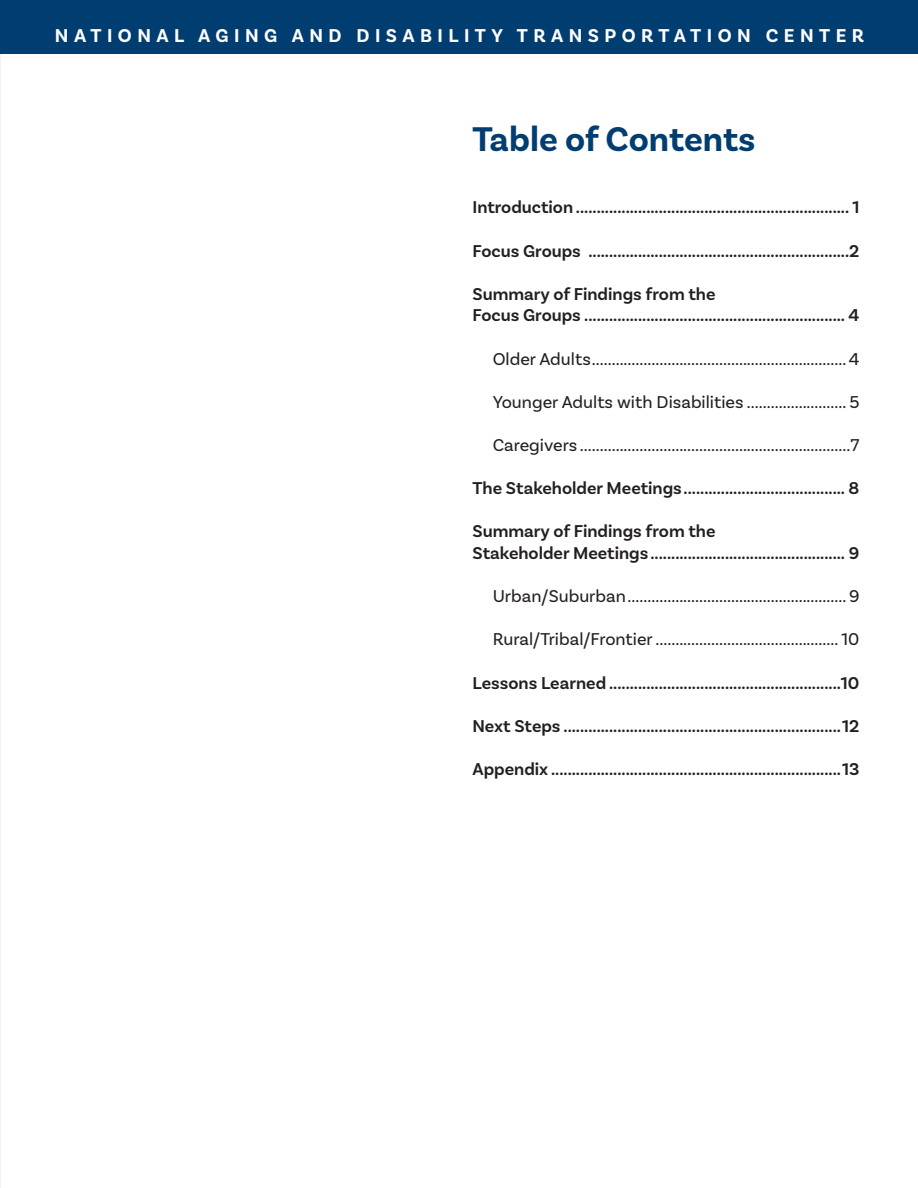
<style>
.page{position:relative;width:918px;height:1188px;background:#fff}
.page>*{position:absolute;margin:0;border:0;box-sizing:border-box;transform-origin:0 0}
.t1{font:700 36px "Basic Sans";color:#003d71}
.t2{font:700 19.5px "Basic Sans";letter-spacing:.28em;color:#fff}
.t3{font:600 18px/21.6px "Basic Sans";color:#231f20}
.t4{font:18px "Basic Sans";color:#231f20}
</style>
<div class="page">
<div style="left:1px;top:0;width:917px;height:54px;background:#003d71"></div>
<hr style="left:0;top:0;width:1px;height:54px;background:#003d71">
<hr style="left:0;top:54px;width:1px;height:1134px;background:#f1f6ea">
<p class="t2" style="left:55px;top:24px;width:811px">NATIONAL AGING AND DISABILITY TRANSPORTATION CENTER</p>
<p class="t1" style="left:472px;top:117px;width:285px">Table of Contents</p>
<p class="t3" style="left:472px;top:197px;width:389px">Introduction .................................................................. 1</p>
<p class="t3" style="left:472px;top:240px;width:389px">Focus Groups ...............................................................2</p>
<p class="t3" style="left:472px;top:283px;width:389px">Summary of Findings from the<br>Focus Groups ............................................................... 4</p>
<p class="t4" style="left:493px;top:348px;width:368px">Older Adults................................................................4</p>
<p class="t4" style="left:493px;top:391px;width:368px">Younger Adults with Disabilities ......................... 5</p>
<p class="t4" style="left:493px;top:434px;width:368px">Caregivers ....................................................................7</p>
<p class="t3" style="left:472px;top:477px;width:389px">The Stakeholder Meetings....................................... 8</p>
<p class="t3" style="left:472px;top:521px;width:388px">Summary of Findings from the<br>Stakeholder Meetings ............................................... 9</p>
<p class="t4" style="left:493px;top:585px;width:368px">Urban/Suburban.......................................................9</p>
<p class="t4" style="left:493px;top:629px;width:368px">Rural/Tribal/Frontier.............................................. 10</p>
<p class="t3" style="left:472px;top:672px;width:389px">Lessons Learned ........................................................10</p>
<p class="t3" style="left:472px;top:715px;width:389px">Next Steps ...................................................................12</p>
<p class="t3" style="left:472px;top:758px;width:389px">Appendix ......................................................................13</p>
</div>
